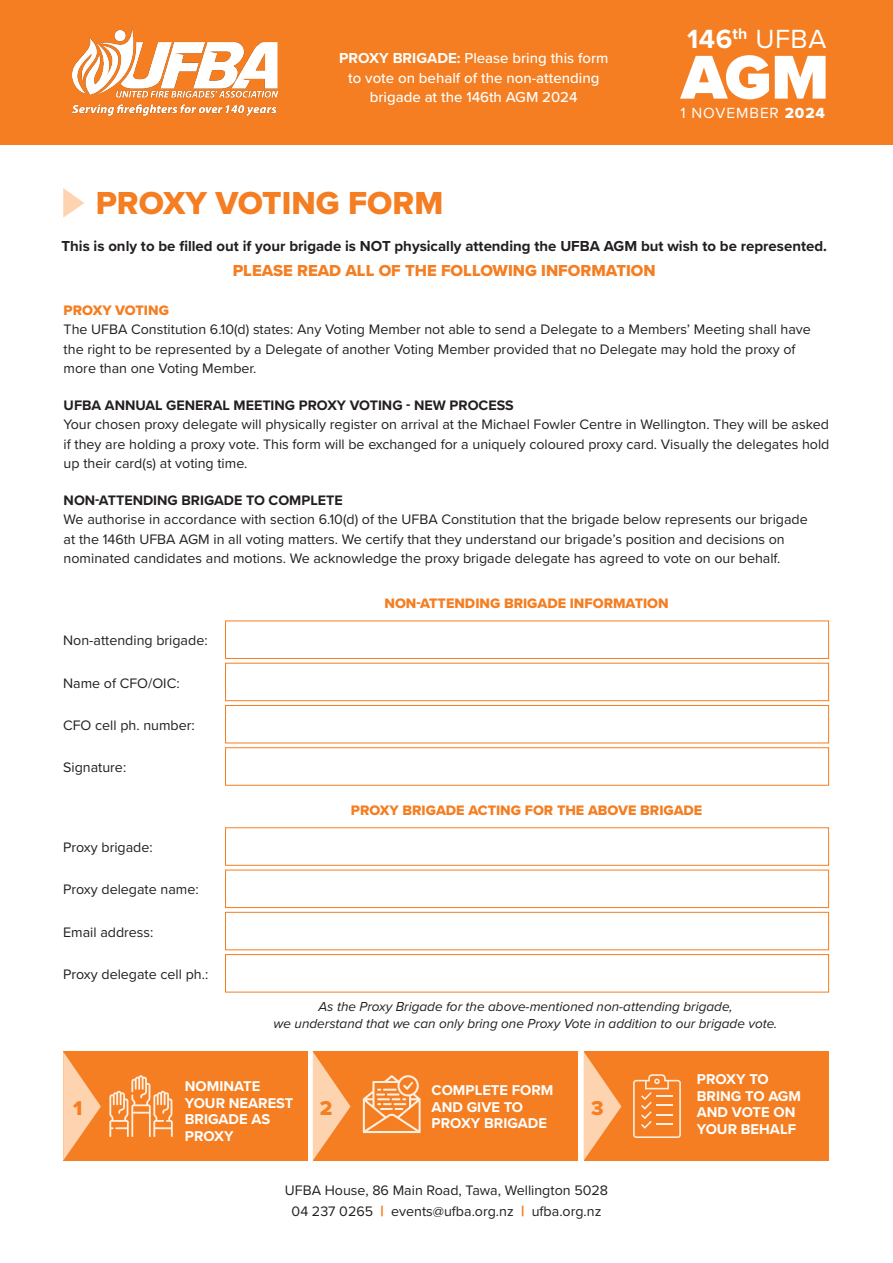
<style>
.page{position:relative;width:893px;height:1263px;background:#fff}
.page>*{position:absolute;margin:0;border:0;box-sizing:border-box;transform-origin:0 0}
.t1{font:900 64.05px "Proxima Nova";color:#fff}
.t2{font:33px "Proxima Nova Extrabld";color:#f47e21}
.t3{font:27.3px "Proxima Nova";color:#fff}
.t4{font:20.7px "Proxima Nova Extrabld";color:#f47e21}
.t5{font:16.5px "Proxima Nova Extrabld";color:#f47e21}
.t6{font:15.3px "Proxima Nova";letter-spacing:.06em;color:#fff}
.t7{font:700 15px "Proxima Nova";color:#231f20}
.t8{font:500 15px/19.5px "Proxima Nova";color:#fff;text-align:center}
.t9{font:700 14.7px/16.5px "Proxima Nova";color:#fff}
.t10{font:14.25px/19.5px "Proxima Nova";color:#231f20}
.t11{font:14.25px "Proxima Nova Extrabld";color:#f47e21}
.t12{font:700 14.25px "Proxima Nova";color:#231f20}
.t13{font:italic 13.5px/16.5px "Proxima Nova";color:#231f20;text-align:center}
.s1{font-weight:700}
.s2{font-family:"Proxima Nova Extrabld"}
.s3{font-family:"Proxima Nova Extrabld";font-size:15px;color:#f47e21}
</style>
<div class="page">
<div style="left:225px;top:620px;width:604px;height:39px;border:1px solid #f47e21"></div>
<div style="left:225px;top:663px;width:604px;height:38px;border:1px solid #f47e21"></div>
<div style="left:225px;top:705px;width:604px;height:38px;border:1px solid #f47e21"></div>
<div style="left:225px;top:747px;width:604px;height:39px;border:1px solid #f47e21"></div>
<div style="left:225px;top:827px;width:604px;height:39px;border:1px solid #f47e21"></div>
<div style="left:225px;top:870px;width:604px;height:38px;border:1px solid #f47e21"></div>
<div style="left:225px;top:912px;width:604px;height:38px;border:1px solid #f47e21"></div>
<div style="left:225px;top:954px;width:604px;height:38px;border:1px solid #f47e21"></div>
<div style="left:0;top:0;width:893px;height:145px;background:#f47e21"></div>
<img style="left:72px;top:27px;width:206px;height:89px">
<svg style="left:63px;top:188px;width:21px;height:30px"></svg>
<div style="left:63px;top:1051px;width:245px;height:110px;background:#f47e21"></div>
<svg style="left:109px;top:1075px;width:64px;height:62px"></svg>
<svg style="left:63px;top:1052px;width:38px;height:109px"></svg>
<div style="left:313px;top:1051px;width:264px;height:110px;background:#f47e21"></div>
<svg style="left:313px;top:1052px;width:38px;height:108px"></svg>
<div style="left:584px;top:1051px;width:244px;height:110px;background:#f47e21"></div>
<svg style="left:584px;top:1052px;width:37px;height:108px"></svg>
<svg style="left:363px;top:1075px;width:58px;height:58px"></svg>
<svg style="left:633px;top:1074px;width:48px;height:64px"></svg>
<p class="t8" style="left:339px;top:48px;width:271px"><span class="s1">PROXY BRIGADE:</span> Please bring this form to vote on behalf of the non-attending brigade at the 146th AGM 2024</p>
<h2 class="t2" style="left:96px;top:179px;width:349px">PROXY VOTING FORM</h2>
<h3 class="t3" style="left:687px;top:19px;width:141px"><span class="s1">146</span><sup>th</sup> UFBA</h3>
<h1 class="t1" style="left:681px;top:30px;width:149px">AGM</h1>
<p class="t6" style="left:681px;top:101px;width:146px">1 NOVEMBER <span class="s2">2024</span></p>
<p class="t7" style="left:61px;top:235px;width:767px">This is only to be filled out if your brigade is NOT physically attending the UFBA AGM but wish to be represented.</p>
<p class="t5" style="left:233px;top:258px;width:425px">PLEASE READ ALL OF THE FOLLOWING INFORMATION</p>
<p class="t11" style="left:64px;top:299px;width:107px">PROXY VOTING</p>
<p class="t10" style="left:64px;top:319px;width:749px">The UFBA Constitution 6.10(d) states: Any Voting Member not able to send a Delegate to a Members’ Meeting shall have the right to be represented by a Delegate of another Voting Member provided that no Delegate may hold the proxy of more than one Voting Member.</p>
<p class="t12" style="left:64px;top:394px;width:452px">UFBA ANNUAL GENERAL MEETING PROXY VOTING - NEW PROCESS</p>
<p class="t10" style="left:64px;top:414px;width:767px;text-align:justify">Your chosen proxy delegate will physically register on arrival at the Michael Fowler Centre in Wellington. They will be asked if they are holding a proxy vote. This form will be exchanged for a uniquely coloured proxy card. Visually the delegates hold up their card(s) at voting time.</p>
<p class="t12" style="left:64px;top:489px;width:281px">NON-ATTENDING BRIGADE TO COMPLETE</p>
<p class="t10" style="left:64px;top:509px;width:746px">We authorise in accordance with section 6.10(d) of the UFBA Constitution that the brigade below represents our brigade at the 146th UFBA AGM in all voting matters. We certify that they understand our brigade’s position and decisions on nominated candidates and motions. We acknowledge the proxy brigade delegate has agreed to vote on our behalf.</p>
<p class="t10" style="left:63px;top:630px;width:146px">Non-attending brigade:</p>
<p class="t10" style="left:63px;top:672px;width:118px">Name of CFO/OIC:</p>
<p class="t10" style="left:63px;top:715px;width:133px">CFO cell ph. number:</p>
<p class="t10" style="left:63px;top:757px;width:65px">Signature:</p>
<p class="t10" style="left:63px;top:837px;width:91px">Proxy brigade:</p>
<p class="t10" style="left:63px;top:879px;width:137px">Proxy delegate name:</p>
<p class="t10" style="left:63px;top:921px;width:92px">Email address:</p>
<p class="t10" style="left:63px;top:964px;width:147px">Proxy delegate cell ph.:</p>
<p class="t11" style="left:384px;top:593px;width:286px">NON-ATTENDING BRIGADE INFORMATION</p>
<p class="t11" style="left:351px;top:800px;width:353px">PROXY BRIGADE ACTING FOR THE ABOVE BRIGADE</p>
<p class="t13" style="left:274px;top:998px;width:505px">As the Proxy Brigade for the above-mentioned non-attending brigade,<br>we understand that we can only bring one Proxy Vote in addition to our brigade vote.</p>
<h3 class="t4" style="left:73px;top:1093px;width:11px">1</h3>
<p class="t9" style="left:185px;top:1078px;width:110px">NOMINATE<br>YOUR NEAREST<br>BRIGADE AS<br>PROXY</p>
<h3 class="t4" style="left:320px;top:1093px;width:14px">2</h3>
<p class="t9" style="left:432px;top:1082px;width:123px">COMPLETE FORM<br>AND GIVE TO<br>PROXY BRIGADE</p>
<h3 class="t4" style="left:591px;top:1093px;width:14px">3</h3>
<p class="t10" style="left:285px;top:1179px;width:325px;line-height:21px;text-align:center">UFBA House, 86 Main Road, Tawa, Wellington 5028<br>04 237 0265 <span class="s3">|</span> events@ufba.org.nz <span class="s3">|</span> ufba.org.nz</p>
<p class="t9" style="left:697px;top:1071px;width:106px">PROXY TO<br>BRING TO AGM<br>AND VOTE ON<br>YOUR BEHALF</p>
</div>
